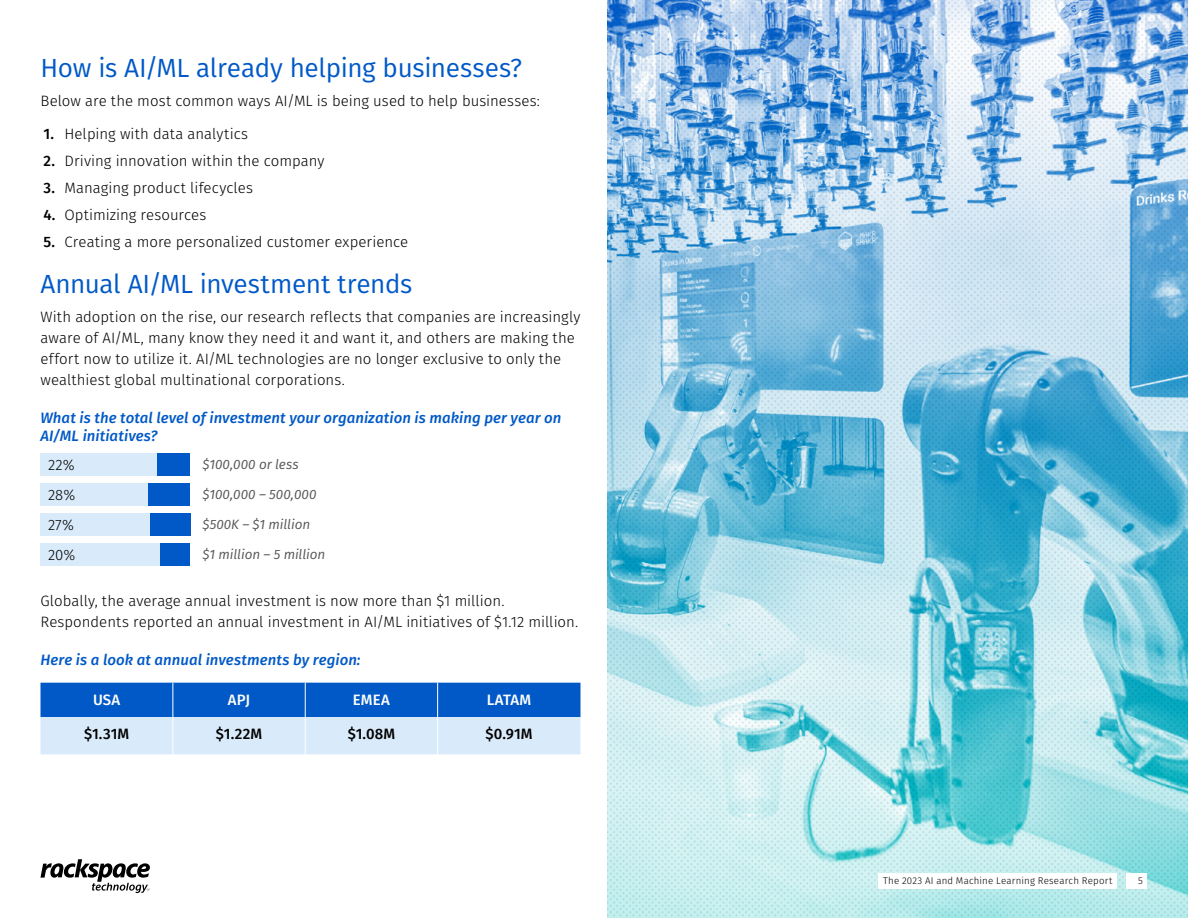
<style>
.page{position:relative;width:1188px;height:918px;background:#fff}
.page>*{position:absolute;margin:0;border:0;box-sizing:border-box;transform-origin:0 0}
.t1{font:26.25px "Fira Sans";letter-spacing:-.01em;color:#0059c7}
.t2{font:300 15px/21px "Fira Sans";color:#000}
.t3{font:italic 500 15px/18px "Fira Sans";letter-spacing:.005em;color:#0059c7}
.t4{font:500 15px "Fira Sans";letter-spacing:.005em;color:#000}
.t5{font:500 15px "Fira Sans";letter-spacing:.005em;color:#fff}
.t6{font:italic 13.5px "Fira Sans";letter-spacing:-.005em;color:#545454}
.t7{font:300 9.75px "Fira Sans";letter-spacing:.02em;color:#000}
.s1{font-weight:500}
</style>
<div class="page">
<div style="left:40px;top:454px;width:150px;height:22px;background:#d9ebfa"></div>
<div style="left:158px;top:454px;width:32px;height:22px;background:#0059c7"></div>
<div style="left:40px;top:484px;width:150px;height:22px;background:#d9ebfa"></div>
<div style="left:148px;top:484px;width:42px;height:22px;background:#0059c7"></div>
<div style="left:40px;top:514px;width:150px;height:22px;background:#d9ebfa"></div>
<div style="left:150px;top:514px;width:40px;height:22px;background:#0059c7"></div>
<div style="left:40px;top:544px;width:150px;height:22px;background:#d9ebfa"></div>
<div style="left:160px;top:544px;width:30px;height:22px;background:#0059c7"></div>
<svg style="left:40px;top:683px;width:540px;height:71px;background:#71a5e1"></svg>
<hr style="left:172px;top:683px;width:1px;height:34px;background:#fff">
<hr style="left:305px;top:683px;width:1px;height:34px;background:#fff">
<hr style="left:437px;top:683px;width:1px;height:34px;background:#fff">
<hr style="left:172px;top:717px;width:1px;height:37px;background:#fff">
<hr style="left:305px;top:717px;width:1px;height:37px;background:#fff">
<hr style="left:437px;top:717px;width:1px;height:37px;background:#fff">
<img style="left:608px;top:0;width:580px;height:918px">
<div style="left:1126px;top:873px;width:22px;height:15px;background:#fff"></div>
<div style="left:879px;top:873px;width:238px;height:15px;background:#fff"></div>
<svg style="left:40px;top:859px;width:110px;height:34px"></svg>
<h1 class="t1" style="left:40px;top:48px;width:483px">How is AI/ML already helping businesses?</h1>
<p class="t2" style="left:40px;top:90px;width:501px">Below are the most common ways AI/ML is being used to help businesses:</p>
<p class="t2" style="left:44px;top:123px;width:206px"><span class="s1">1.</span> Helping with data analytics</p>
<p class="t2" style="left:44px;top:150px;width:283px"><span class="s1">2.</span> Driving innovation within the company</p>
<p class="t2" style="left:43px;top:177px;width:211px"><span class="s1">3.</span> Managing product lifecycles</p>
<p class="t2" style="left:43px;top:204px;width:164px"><span class="s1">4.</span> Optimizing resources</p>
<p class="t2" style="left:43px;top:231px;width:366px"><span class="s1">5.</span> Creating a more personalized customer experience</p>
<h1 class="t1" style="left:40px;top:265px;width:374px">Annual AI/ML investment trends</h1>
<p class="t2" style="left:40px;top:306px;width:541px">With adoption on the rise, our research reflects that companies are increasingly aware of AI/ML, many know they need it and want it, and others are making the effort now to utilize it. AI/ML technologies are no longer exclusive to only the wealthiest global multinational corporations.</p>
<p class="t3" style="left:40px;top:408px;width:522px">What is the total level of investment your organization is making per year on<br>AI/ML initiatives?</p>
<p class="t2" style="left:48px;top:454px;width:28px">22%</p>
<p class="t6" style="left:202px;top:455px;width:98px">$100,000 or less</p>
<p class="t2" style="left:48px;top:484px;width:29px">28%</p>
<p class="t6" style="left:202px;top:485px;width:116px">$100,000 – 500,000</p>
<p class="t2" style="left:48px;top:514px;width:28px">27%</p>
<p class="t6" style="left:202px;top:515px;width:109px">$500K – $1 million</p>
<p class="t2" style="left:48px;top:544px;width:29px">20%</p>
<p class="t6" style="left:202px;top:545px;width:124px">$1 million – 5 million</p>
<p class="t2" style="left:40px;top:590px;width:539px">Globally, the average annual investment is now more than $1 million.<br>Respondents reported an annual investment in AI/ML initiatives of $1.12 million.</p>
<p class="t3" style="left:40px;top:650px;width:322px">Here is a look at annual investments by region:</p>
<p class="t5" style="left:93px;top:688px;width:29px">USA</p>
<p class="t5" style="left:228px;top:688px;width:24px">APJ</p>
<p class="t5" style="left:353px;top:688px;width:39px">EMEA</p>
<p class="t5" style="left:487px;top:688px;width:46px">LATAM</p>
<p class="t4" style="left:84px;top:722px;width:47px">$1.31M</p>
<p class="t4" style="left:216px;top:722px;width:48px">$1.22M</p>
<p class="t4" style="left:348px;top:722px;width:49px">$1.08M</p>
<p class="t4" style="left:485px;top:722px;width:49px">$0.91M</p>
<p class="t7" style="left:883px;top:874px;width:231px">The 2023 AI and Machine Learning Research Report</p>
<p class="t7" style="left:1138px;top:874px;width:6px">5</p>
</div>
